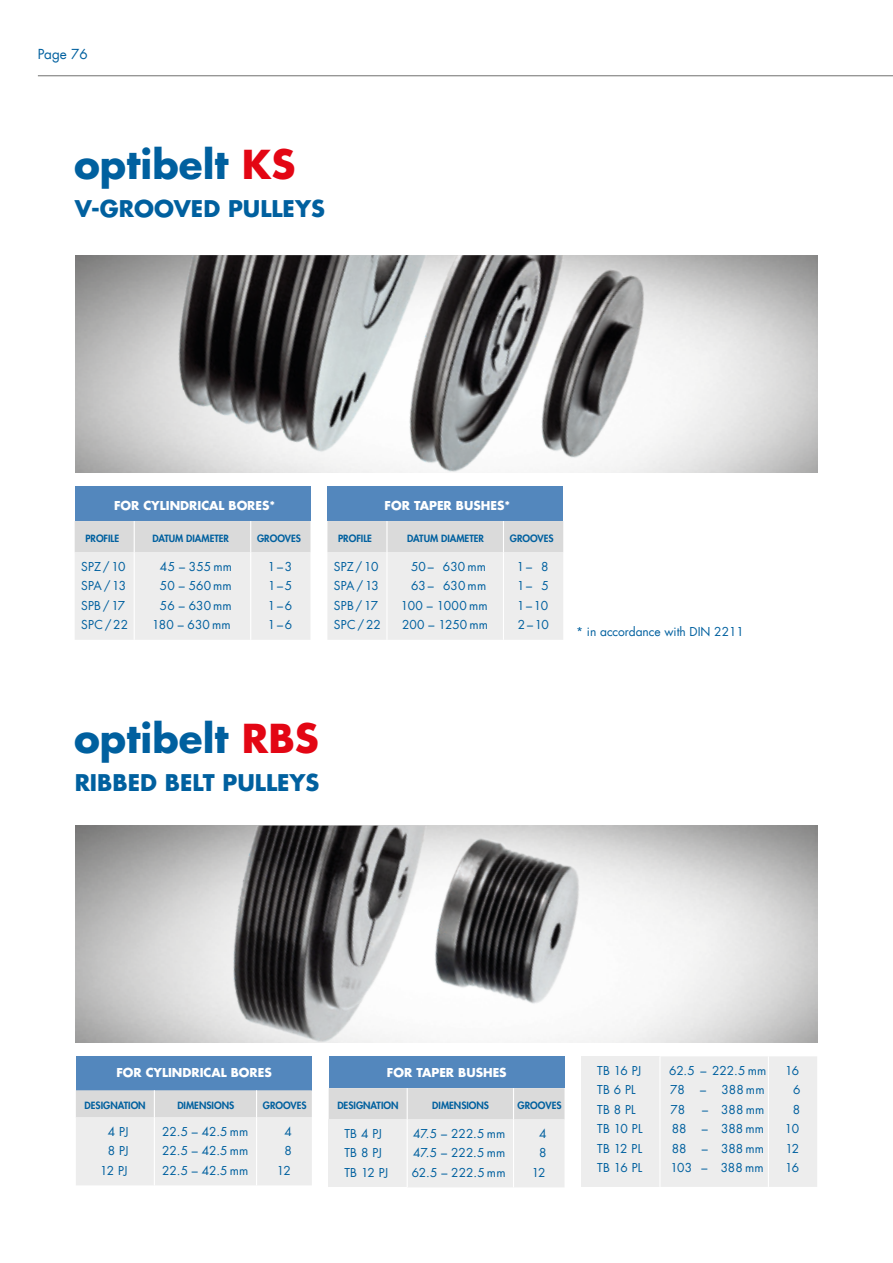
<style>
.page{position:relative;width:893px;height:1263px;background:#fff}
.page>*{position:absolute;margin:0;border:0;box-sizing:border-box;transform-origin:0 0}
.t1{font:700 39px "Futura Com";color:#00609f}
.t2{font:700 22.5px "Futura Com";color:#00609f}
.t3{font:13.5px "Futura Com";color:#00609f}
.t4{font:12px/19.5px "Futura Com";letter-spacing:.005em;color:#00609f;text-align:right}
.t5{font:700 12px "Futura Com";color:#fff}
.t6{font:12px/19.5px "Futura Com";letter-spacing:-.025em;color:#00609f}
.t7{font:800 9.75px "Futura Com";color:#00609f}
.s1{color:#e30614}
</style>
<div class="page">
<hr style="left:38px;top:75px;width:855px;height:1px;background:#70706f">
<img style="left:135px;top:826px;width:576px;height:216px">
<img style="left:122px;top:255px;width:613px;height:217px">
<div style="left:76px;top:1056px;width:236px;height:34px;background:#5387bd"></div>
<svg style="left:76px;top:1090px;width:236px;height:95px;background:#e7e7e7"></svg>
<hr style="left:154px;top:1117px;width:1px;height:68px;background:#fff">
<hr style="left:256px;top:1117px;width:1px;height:68px;background:#fff">
<div style="left:329px;top:1056px;width:235px;height:32px;background:#5387bd"></div>
<svg style="left:329px;top:1088px;width:235px;height:99px;background:#e7e7e7"></svg>
<hr style="left:407px;top:1088px;width:1px;height:31px;background:#fff">
<hr style="left:513px;top:1088px;width:1px;height:31px;background:#fff">
<hr style="left:407px;top:1119px;width:1px;height:68px;background:#fff">
<hr style="left:513px;top:1119px;width:1px;height:68px;background:#fff">
<div style="left:327px;top:487px;width:236px;height:34px;background:#5387bd"></div>
<svg style="left:327px;top:521px;width:236px;height:119px;background:#e8e8e8"></svg>
<hr style="left:386px;top:521px;width:2px;height:31px;background:#fff">
<hr style="left:503px;top:521px;width:1px;height:31px;background:#fff">
<hr style="left:386px;top:552px;width:2px;height:88px;background:#fff">
<hr style="left:503px;top:552px;width:1px;height:88px;background:#fff">
<div style="left:75px;top:487px;width:235px;height:34px;background:#5387bd"></div>
<svg style="left:75px;top:521px;width:235px;height:119px;background:#e8e8e8"></svg>
<hr style="left:134px;top:521px;width:1px;height:31px;background:#fff">
<hr style="left:250px;top:521px;width:1px;height:31px;background:#fff">
<hr style="left:134px;top:552px;width:1px;height:88px;background:#fff">
<hr style="left:250px;top:552px;width:1px;height:88px;background:#fff">
<div style="left:581px;top:1056px;width:79px;height:131px;background:#ededed"></div>
<div style="left:661px;top:1056px;width:156px;height:131px;background:#ededed"></div>
<hr style="left:659px;top:1056px;width:1px;height:131px;background:#fff">
<hr style="left:768px;top:1056px;width:1px;height:131px;background:#fff">
<p class="t3" style="left:38px;top:45px;width:51px">Page 76</p>
<h1 class="t1" style="left:74px;top:135px;width:223px">optibelt <span class="s1">KS</span></h1>
<h2 class="t2" style="left:75px;top:191px;width:252px">V-GROOVED PULLEYS</h2>
<p class="t5" style="left:114px;top:497px;width:163px">FOR CYLINDRICAL BORES*</p>
<p class="t7" style="left:85px;top:531px;width:35px">PROFILE</p>
<p class="t7" style="left:152px;top:531px;width:78px">DATUM DIAMETER</p>
<p class="t7" style="left:257px;top:531px;width:45px">GROOVES</p>
<p class="t4" style="left:81px;top:556px;width:49px;text-align:left">SPZ/10<br>SPA/13<br>SPB /17<br>SPC /22</p>
<p class="t4" style="left:152px;top:556px;width:81px">45 – 355 mm<br>50 – 560 mm<br>56 – 630 mm<br>180 – 630 mm</p>
<p class="t4" style="left:268px;top:556px;width:26px;text-align:justify">1–3<br>1–5<br>1–6<br>1–6</p>
<p class="t5" style="left:385px;top:497px;width:127px">FOR TAPER BUSHES*</p>
<p class="t7" style="left:338px;top:531px;width:35px">PROFILE</p>
<p class="t7" style="left:407px;top:531px;width:78px">DATUM DIAMETER</p>
<p class="t7" style="left:510px;top:531px;width:45px">GROOVES</p>
<p class="t4" style="left:334px;top:556px;width:49px;text-align:left">SPZ/10<br>SPA/13<br>SPB /17<br>SPC /22</p>
<p class="t4" style="left:401px;top:556px;width:89px">50– 630 mm<br>63– 630 mm<br>100 – 1000 mm<br>200 – 1250 mm</p>
<p class="t4" style="left:517px;top:556px;width:34px;text-align:justify">1– 8<br>1– 5<br>1–10<br>2–10</p>
<p class="t4" style="left:576px;top:622px;width:169px">* in accordance with DIN 2211</p>
<h1 class="t1" style="left:74px;top:708px;width:246px">optibelt <span class="s1">RBS</span></h1>
<h2 class="t2" style="left:75px;top:765px;width:246px">RIBBED BELT PULLEYS</h2>
<p class="t5" style="left:116px;top:1064px;width:157px">FOR CYLINDRICAL BORES</p>
<p class="t7" style="left:85px;top:1098px;width:63px">DESIGNATION</p>
<p class="t7" style="left:177px;top:1098px;width:58px">DIMENSIONS</p>
<p class="t7" style="left:263px;top:1098px;width:45px">GROOVES</p>
<p class="t4" style="left:100px;top:1121px;width:30px">4 PJ<br>8 PJ<br>12 PJ</p>
<p class="t4" style="left:162px;top:1121px;width:88px;text-align:justify">22.5 – 42.5 mm 22.5 – 42.5 mm 22.5 – 42.5 mm</p>
<p class="t4" style="left:277px;top:1121px;width:16px">4<br>8<br>12</p>
<p class="t5" style="left:387px;top:1064px;width:121px">FOR TAPER BUSHES</p>
<p class="t7" style="left:337px;top:1098px;width:63px">DESIGNATION</p>
<p class="t7" style="left:432px;top:1098px;width:58px">DIMENSIONS</p>
<p class="t7" style="left:518px;top:1098px;width:45px">GROOVES</p>
<p class="t6" style="left:344px;top:1123px;width:46px">TB 4 PJ<br>TB 8 PJ<br>TB 12 PJ</p>
<p class="t4" style="left:412px;top:1123px;width:95px;text-align:justify">47.5 – 222.5 mm 47.5 – 222.5 mm 62.5 – 222.5 mm</p>
<p class="t4" style="left:532px;top:1123px;width:16px">4<br>8<br>12</p>
<p class="t4" style="left:597px;top:1060px;width:47px;text-align:left">TB 16 PJ<br>TB 6 PL<br>TB 8 PL<br>TB 10 PL<br>TB 12 PL<br>TB 16 PL</p>
<p class="t4" style="left:669px;top:1060px;width:99px;text-align:left">62.5 – 222.5 mm<br>78</p>
<p class="t4" style="left:700px;top:1080px;width:66px">– 388 mm</p>
<p class="t4" style="left:671px;top:1099px;width:16px">78</p>
<p class="t4" style="left:702px;top:1099px;width:64px">– 388 mm</p>
<p class="t4" style="left:672px;top:1119px;width:16px">88</p>
<p class="t4" style="left:702px;top:1119px;width:64px">– 388 mm</p>
<p class="t4" style="left:672px;top:1138px;width:16px">88</p>
<p class="t4" style="left:670px;top:1138px;width:95px">– 388 mm<br>103 – 388 mm</p>
<p class="t4" style="left:785px;top:1060px;width:17px">16<br>6<br>8<br>10<br>12<br>16</p>
</div>
